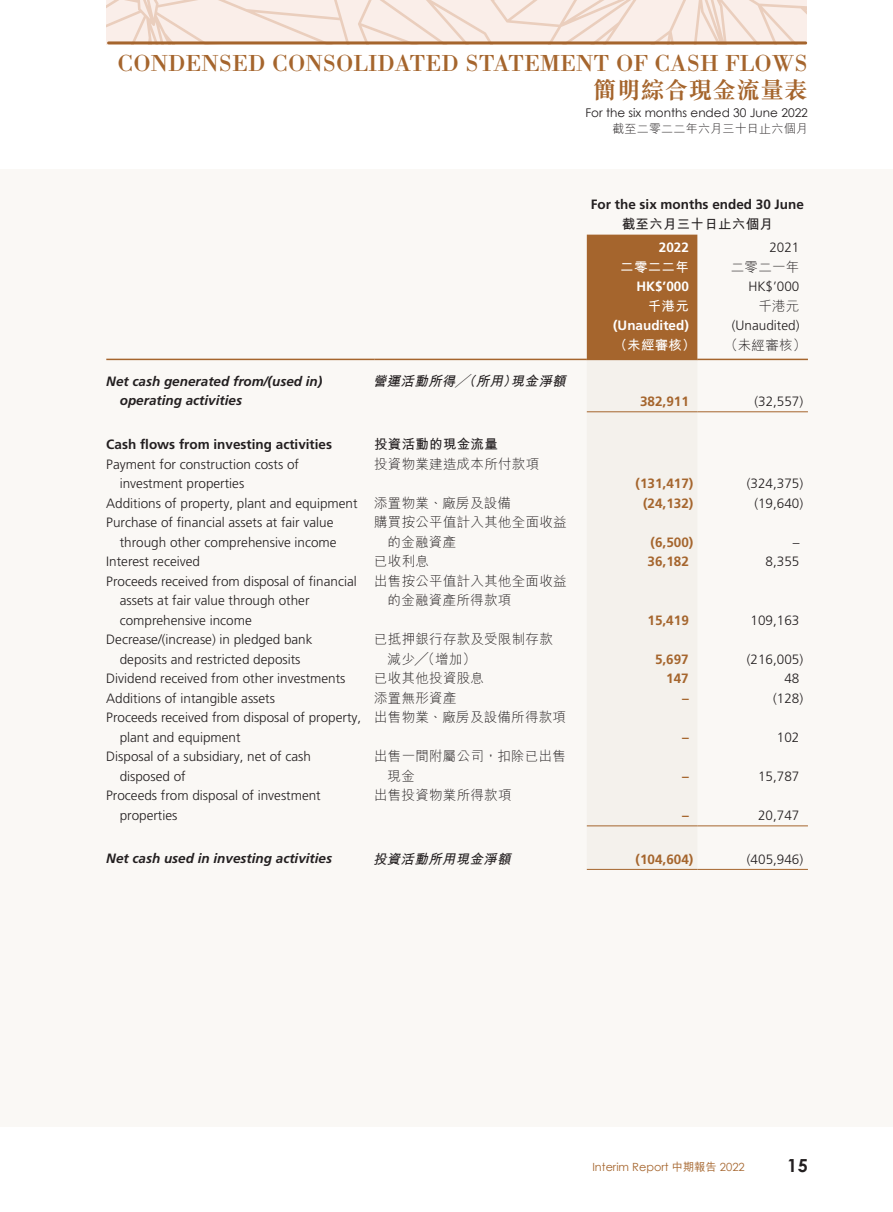
<style>
.page{position:relative;width:893px;height:1212px;background:#fff}
.page>*{position:absolute;margin:0;border:0;box-sizing:border-box;transform-origin:0 0}
.t1{font:24px "Bodoni Std";color:#a5652d}
.t2{font:700 24px "M Sung HK";letter-spacing:-.005em;color:#a5652d}
.t3{font:700 18px "Century Gothic";color:#231f20}
.t4{font:300 13.5px/19.5px "Frutiger LT Std";color:#231f20}
.t5{font:300 13.5px/19.5px "M Hei HK";letter-spacing:.02em;color:#231f20}
.t6{font:italic 700 13.5px/19.5px "Frutiger LT Std";color:#231f20}
.t7{font:700 13.5px "Frutiger LT Std";color:#a5652d}
.t8{font:700 13.5px "Frutiger LT Std";color:#231f20}
.t9{font:italic 700 13.5px "M Hei HK";color:#231f20}
.t10{font:700 13.5px "Frutiger LT Std";color:#fff}
.t11{font:700 13.5px "M Hei HK";letter-spacing:.02em;color:#231f20}
.t12{font:700 13.5px "M Hei HK";letter-spacing:.02em;color:#fff}
.t13{font:12px "Century Gothic";color:#231f20}
.t14{font:300 12px "M Hei HK";letter-spacing:.02em;color:#231f20}
.t15{font:11.25px "Century Gothic";color:#a5652d}
.s1{font-family:"M Hei HK"}
.s2{font-family:"M Hei HK";font-weight:500}
</style>
<div class="page">
<div style="left:0;top:170px;width:893px;height:957px;background:#faf8f5"></div>
<svg style="left:106px;top:0;width:701px;height:45px;background:#f6e7df"></svg>
<hr style="left:109px;top:41px;width:697px;height:3px;background:#a5652d">
<div style="left:587px;top:235px;width:110px;height:124px;background:#a5652d"></div>
<div style="left:587px;top:360px;width:110px;height:509px;background:#f4f1ec"></div>
<hr style="left:106px;top:359px;width:268px;height:1px;background:#a5652d">
<hr style="left:374px;top:359px;width:213px;height:1px;background:#a5652d">
<hr style="left:587px;top:359px;width:110px;height:1px;background:#a5652d">
<hr style="left:697px;top:359px;width:111px;height:1px;background:#a5652d">
<hr style="left:587px;top:411px;width:110px;height:1px;background:#a5652d">
<hr style="left:697px;top:411px;width:111px;height:1px;background:#a5652d">
<hr style="left:587px;top:825px;width:110px;height:1px;background:#a5652d">
<hr style="left:697px;top:825px;width:111px;height:1px;background:#a5652d">
<hr style="left:587px;top:869px;width:110px;height:1px;background:#a5652d">
<hr style="left:697px;top:869px;width:111px;height:1px;background:#a5652d">
<h1 class="t1" style="left:117px;top:48px;width:692px">CONDENSED CONSOLIDATED STATEMENT OF CASH FLOWS</h1>
<h1 class="t2" style="left:593px;top:78px;width:217px">簡明綜合現金流量表</h1>
<p class="t13" style="left:585px;top:104px;width:224px">For the six months ended 30 June 2022</p>
<p class="t14" style="left:612px;top:123px;width:197px">截至二零二二年六月三十日止六個月</p>
<p class="t6" style="left:120px;top:371px;width:204px;text-indent:-13px">Net cash generated from/(used in) operating activities</p>
<p class="t9" style="left:373px;top:372px;width:198px">營運活動所得╱（所用）現金淨額</p>
<p class="t8" style="left:106px;top:436px;width:227px">Cash flows from investing activities</p>
<p class="t11" style="left:374px;top:435px;width:125px">投資活動的現金流量</p>
<p class="t4" style="left:120px;top:455px;width:181px;text-indent:-13px">Payment for construction costs of investment properties</p>
<p class="t5" style="left:374px;top:454px;width:166px">投資物業建造成本所付款項</p>
<p class="t8" style="left:591px;top:196px;width:215px">For the six months ended 30 June</p>
<p class="t11" style="left:622px;top:214px;width:153px">截至六月三十日止六個月</p>
<p class="t10" style="left:659px;top:240px;width:32px">2022</p>
<p class="t4" style="left:769px;top:238px;width:32px">2021</p>
<p class="t12" style="left:620px;top:257px;width:70px">二零二二年</p>
<p class="t5" style="left:731px;top:257px;width:70px">二零二一年</p>
<p class="t10" style="left:636px;top:279px;width:54px">HK$’000</p>
<p class="t4" style="left:748px;top:277px;width:53px">HK$’000</p>
<p class="t12" style="left:648px;top:296px;width:43px">千港元</p>
<p class="t5" style="left:758px;top:296px;width:43px">千港元</p>
<p class="t10" style="left:613px;top:318px;width:77px">(Unaudited)</p>
<p class="t4" style="left:732px;top:316px;width:69px">(Unaudited)</p>
<p class="t12" style="left:614px;top:335px;width:83px">（未經審核）</p>
<p class="t5" style="left:724px;top:335px;width:83px">（未經審核）</p>
<p class="t7" style="left:640px;top:393px;width:50px">382,911</p>
<p class="t4" style="left:754px;top:392px;width:50px">(32,557)</p>
<p class="t7" style="left:636px;top:476px;width:59px">(131,417)</p>
<p class="t4" style="left:747px;top:474px;width:58px">(324,375)</p>
<p class="t4" style="left:106px;top:494px;width:406px">Additions of property, plant and equipment <span class="s1">添置物業、廠房及設備</span></p>
<p class="t7" style="left:643px;top:495px;width:52px">(24,132)</p>
<p class="t4" style="left:754px;top:494px;width:50px">(19,640)</p>
<p class="t4" style="left:106px;top:513px;width:232px;text-align:right">Purchase of financial assets at fair value through other comprehensive income</p>
<p class="t5" style="left:388px;top:512px;width:181px;text-indent:-13px">購買按公平值計入其他全面收益的金融資產</p>
<p class="t7" style="left:651px;top:534px;width:44px">(6,500)</p>
<p class="t4" style="left:793px;top:533px;width:8px">–</p>
<p class="t4" style="left:106px;top:552px;width:95px">Interest received</p>
<p class="t5" style="left:374px;top:551px;width:56px">已收利息</p>
<p class="t7" style="left:648px;top:554px;width:43px">36,182</p>
<p class="t4" style="left:766px;top:552px;width:35px">8,355</p>
<p class="t4" style="left:120px;top:572px;width:239px;text-indent:-13px">Proceeds received from disposal of financial assets at fair value through other comprehensive income</p>
<p class="t5" style="left:388px;top:571px;width:181px;text-indent:-13px">出售按公平值計入其他全面收益的金融資產所得款項</p>
<p class="t7" style="left:648px;top:612px;width:43px">15,419</p>
<p class="t4" style="left:751px;top:611px;width:50px">109,163</p>
<p class="t4" style="left:106px;top:630px;width:208px;text-align:center">Decrease/(increase) in pledged bank deposits and restricted deposits</p>
<p class="t5" style="left:388px;top:629px;width:167px;text-indent:-13px">已抵押銀行存款及受限制存款減少╱（增加）</p>
<p class="t7" style="left:655px;top:651px;width:35px">5,697</p>
<p class="t4" style="left:747px;top:650px;width:58px">(216,005)</p>
<p class="t4" style="left:106px;top:669px;width:241px">Dividend received from other investments</p>
<p class="t5" style="left:374px;top:668px;width:111px">已收其他投資股息</p>
<p class="t7" style="left:666px;top:671px;width:24px">147</p>
<p class="t4" style="left:784px;top:669px;width:17px">48</p>
<p class="t4" style="left:106px;top:689px;width:170px">Additions of intangible assets</p>
<p class="t5" style="left:374px;top:688px;width:84px">添置無形資產</p>
<p class="t7" style="left:682px;top:690px;width:8px">–</p>
<p class="t4" style="left:773px;top:689px;width:32px">(128)</p>
<p class="t4" style="left:120px;top:708px;width:243px;text-indent:-13px">Proceeds received from disposal of property, plant and equipment</p>
<p class="t5" style="left:374px;top:707px;width:193px">出售物業、廠房及設備所得款項</p>
<p class="t7" style="left:682px;top:729px;width:8px">–</p>
<p class="t4" style="left:777px;top:728px;width:24px">102</p>
<p class="t4" style="left:120px;top:747px;width:193px;text-indent:-13px">Disposal of a subsidiary, net of cash disposed of</p>
<p class="t5" style="left:388px;top:746px;width:180px;text-indent:-13px">出售一間附屬公司，扣除已出售現金</p>
<p class="t4" style="left:120px;top:786px;width:203px;text-indent:-13px">Proceeds from disposal of investment properties</p>
<p class="t5" style="left:374px;top:785px;width:139px">出售投資物業所得款項</p>
<p class="t7" style="left:682px;top:768px;width:8px">–</p>
<p class="t4" style="left:758px;top:767px;width:43px">15,787</p>
<p class="t7" style="left:682px;top:807px;width:8px">–</p>
<p class="t4" style="left:758px;top:806px;width:43px">20,747</p>
<p class="t6" style="left:106px;top:848px;width:227px">Net cash used in investing activities</p>
<p class="t9" style="left:373px;top:849px;width:143px">投資活動所用現金淨額</p>
<p class="t7" style="left:636px;top:851px;width:59px">(104,604)</p>
<p class="t4" style="left:747px;top:849px;width:58px">(405,946)</p>
<p class="t15" style="left:592px;top:1159px;width:154px">Interim Report <span class="s2">中期報告</span> 2022</p>
<h2 class="t3" style="left:787px;top:1152px;width:22px">15</h2>
</div>
